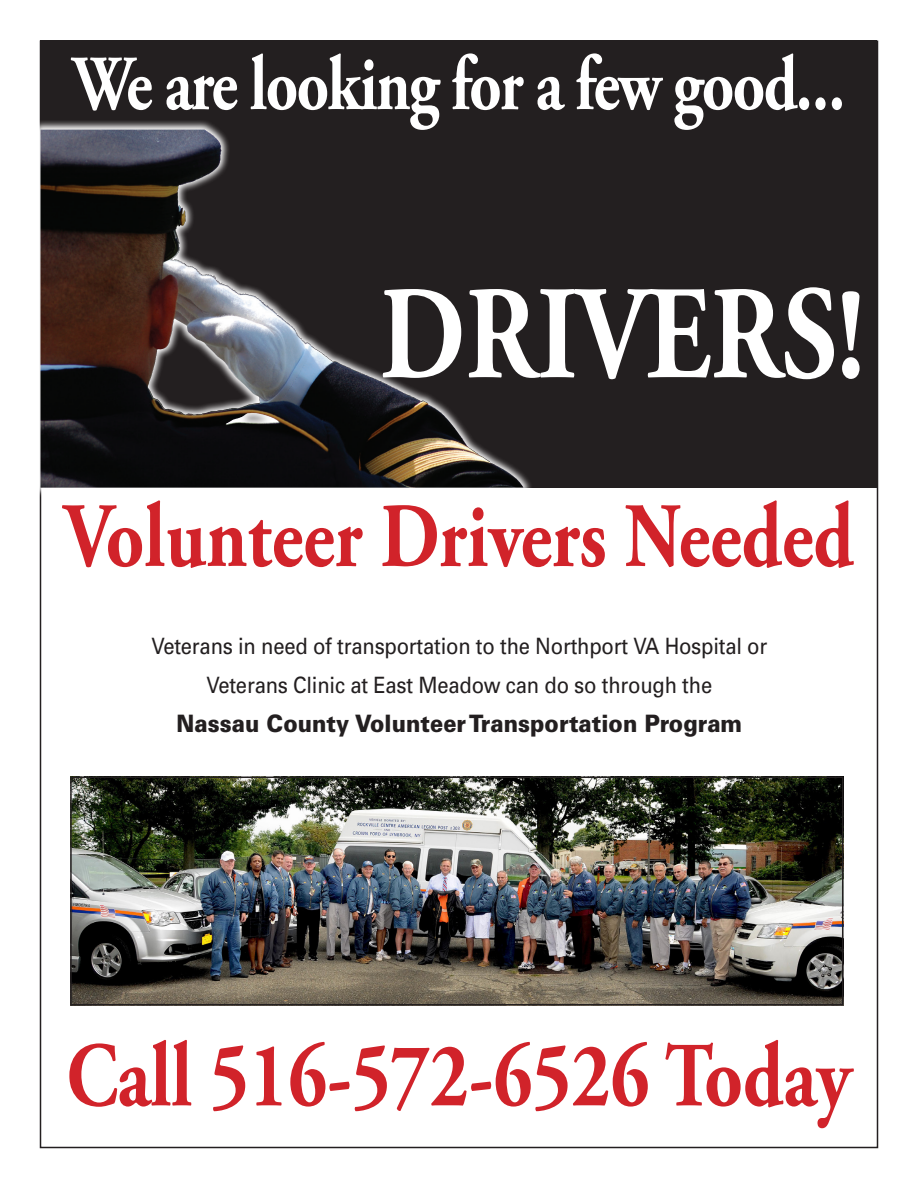
<style>
.page{position:relative;width:918px;height:1188px;background:#fff}
.page>*{position:absolute;margin:0;border:0;box-sizing:border-box;transform-origin:0 0}
.t1{font:700 132.9px "Adobe Garamond Pro";color:#fff;scale:.81 1}
.t2{font:700 91.5px "Adobe Garamond Pro";color:#d1232a;scale:.82 1}
.t3{font:700 77.7px "Adobe Garamond Pro";letter-spacing:-.025em;color:#fff;scale:.81 1}
.t4{font:900 24px "Univers";color:#231f20;scale:.9 1}
.t5{font:22.5px "Univers";letter-spacing:-.01em;color:#231f20;scale:.9 1}
</style>
<div class="page">
<div style="left:40px;top:40px;width:838px;height:448px;background:#231f20"></div>
<svg style="left:39px;top:120px;width:492px;height:377px"></svg>
<img style="left:40px;top:130px;width:483px;height:358px">
<img style="left:73px;top:780px;width:767px;height:222px">
<div style="left:70px;top:777px;width:773px;height:228px;border:2px solid #231f20"></div>
<p class="t3" style="left:73px;top:39px;width:955px">We are looking for a few good...</p>
<p class="t1" style="left:380px;top:258px;width:600px">DRIVERS!</p>
<p class="t2" style="left:64px;top:484px;width:964px">Volunteer Drivers Needed</p>
<p class="t5" style="left:151px;top:633px;width:686px">Veterans in need of transportation to the Northport VA Hospital or</p>
<p class="t5" style="left:206px;top:672px;width:564px">Veterans Clinic at East Meadow can do so through the</p>
<p class="t4" style="left:177px;top:708px;width:630px">Nassau County Volunteer Transportation Program</p>
<p class="t2" style="left:66px;top:1023px;width:959px">Call 516-572-6526 Today</p>
</div>
